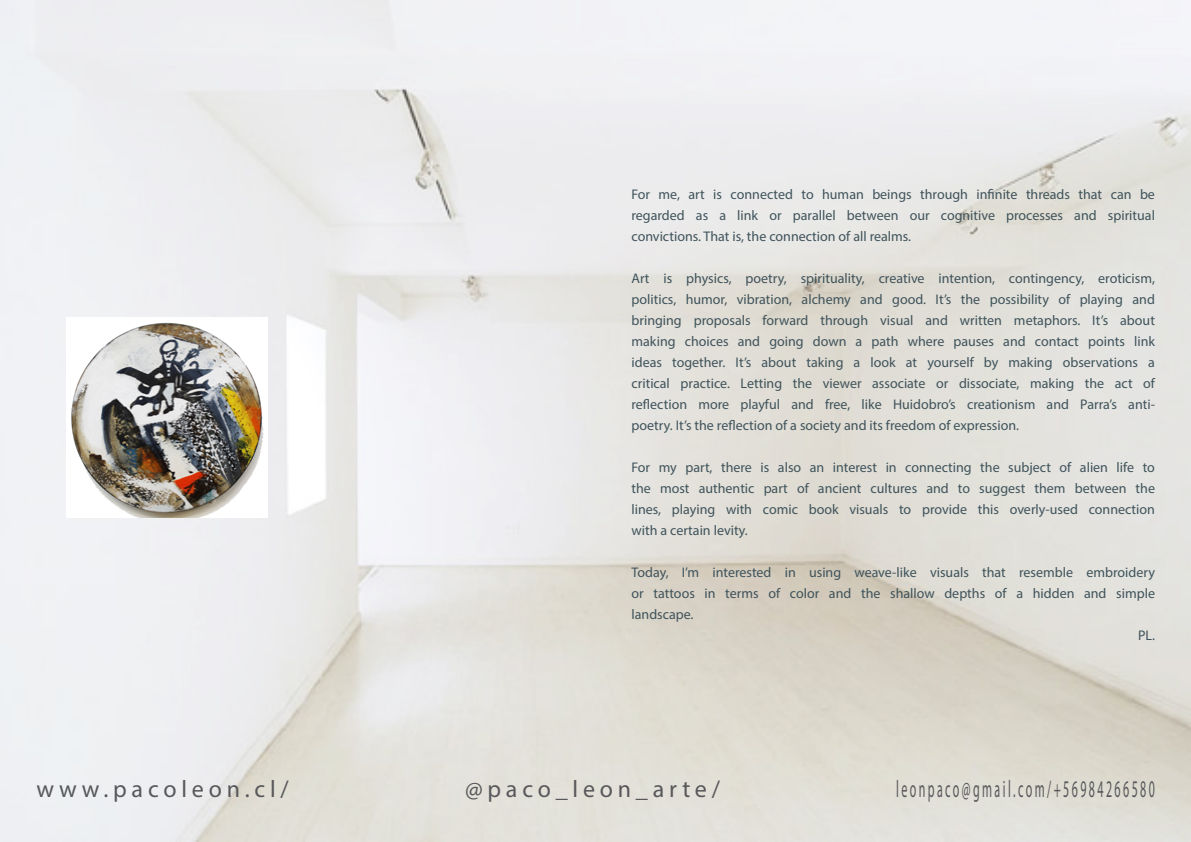
<style>
.page{position:relative;width:1191px;height:842px;background:#fff}
.page>*{position:absolute;margin:0;border:0;box-sizing:border-box;transform-origin:0 0}
.t1{font:24px "Myriad Pro";letter-spacing:.2em;color:#58585b}
.t2{font:24px "Myriad Pro";letter-spacing:.2em;color:#58585b;scale:.5 1}
.t3{font:14px/21px "Myriad Pro";color:#3f535b;text-align:justify}
</style>
<div class="page">
<img style="left:1px;top:0;width:1190px;height:842px">
<img style="left:67px;top:317px;width:200px;height:201px">
<p class="t3" style="left:631px;top:184px;width:525px">For me, art is connected to human beings through infinite threads that can be regarded as a link or parallel between our cognitive processes and spiritual convictions. That is, the connection of all realms.</p>
<p class="t3" style="left:631px;top:268px;width:525px">Art is physics, poetry, spirituality, creative intention, contingency, eroticism, politics, humor, vibration, alchemy and good. It’s the possibility of playing and bringing proposals forward through visual and written metaphors. It’s about making choices and going down a path where pauses and contact points link ideas together. It’s about taking a look at yourself by making observations a critical practice. Letting the viewer associate or dissociate, making the act of reflection more playful and free, like Huidobro’s creationism and Parra’s anti&shy;poetry. It’s the reflection of a society and its freedom of expression.</p>
<p class="t3" style="left:631px;top:457px;width:525px">For my part, there is also an interest in connecting the subject of alien life to the most authentic part of ancient cultures and to suggest them between the lines, playing with comic book visuals to provide this overly-used connection with a certain levity.</p>
<p class="t3" style="left:631px;top:562px;width:525px">Today, I’m interested in using weave-like visuals that resemble embroidery</p>
<p class="t3" style="left:631px;top:583px;width:525px">or tattoos in terms of color and the shallow depths of a hidden and simple</p>
<p class="t3" style="left:631px;top:604px;width:63px">landscape.</p>
<p class="t3" style="left:1138px;top:625px;width:18px">PL.</p>
<h1 class="t1" style="left:36px;top:775px;width:254px">www.pacoleon.cl/</h1>
<h1 class="t1" style="left:465px;top:775px;width:256px">@paco_leon_arte/</h1>
<h1 class="t2" style="left:896px;top:775px;width:519px">leonpaco@gmail.com/+56984266580</h1>
</div>
